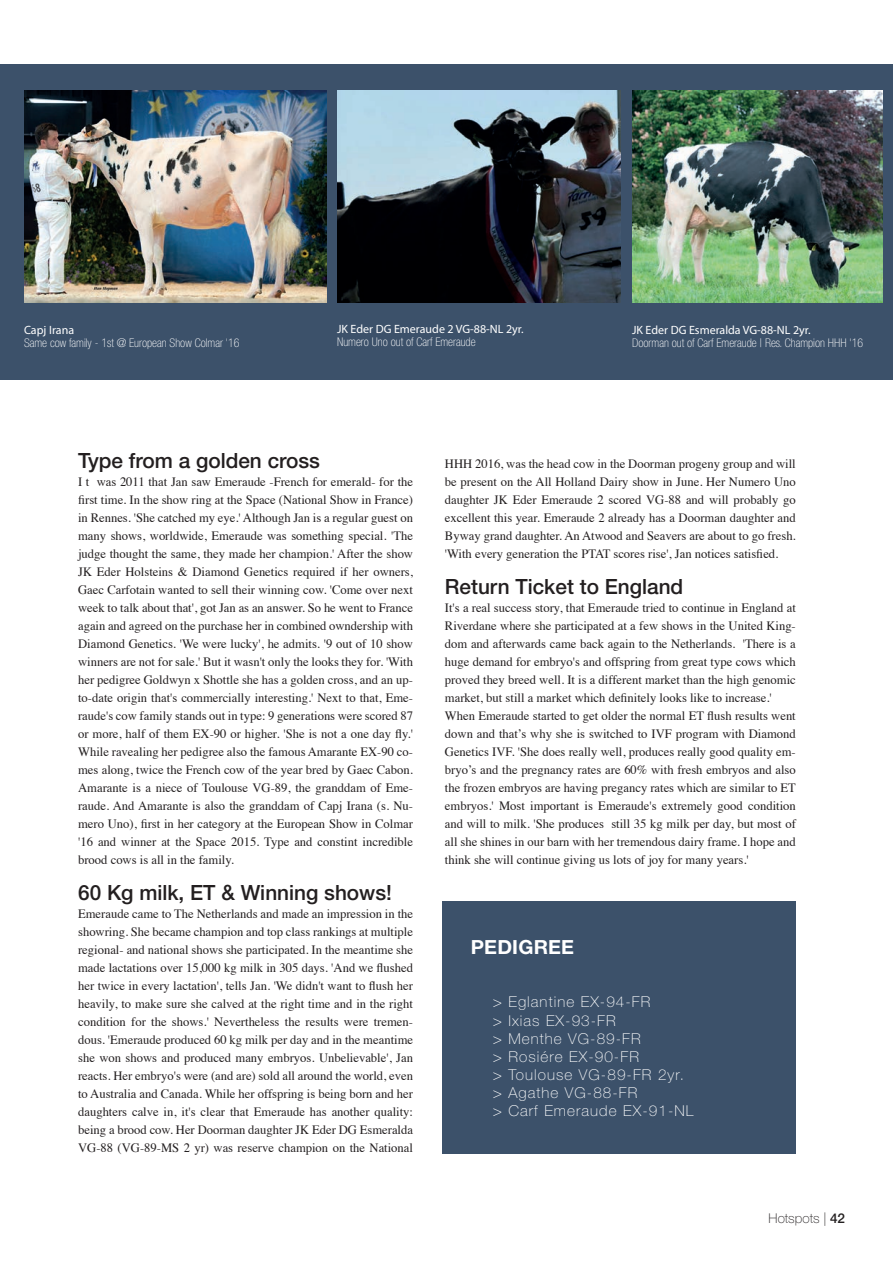
<style>
.page{position:relative;width:893px;height:1262px;background:#fff}
.page>*{position:absolute;margin:0;border:0;box-sizing:border-box;transform-origin:0 0}
.t1{font:500 21px "Helvetica Neue LT Std";color:#231f20}
.t2{font:700 19.5px "Helvetica Neue LT Std";letter-spacing:.01em;color:#fff}
.t3{font:100 15px/18px "Helvetica Neue LT Std";letter-spacing:.07em;color:#fff}
.t4{font:100 13.5px "Helvetica Neue LT Std";color:#231f20}
.t5{font:12.75px/18px "Times";color:#231f20;text-align:justify}
.t6{font:100 condensed 12px "Helvetica Neue LT Std";color:#fff}
.t7{font:12px "Myriad Pro";color:#fff}
.s1{font-weight:500}
</style>
<div class="page">
<div style="left:0;top:64px;width:893px;height:316px;background:#3c516a"></div>
<img style="left:24px;top:91px;width:303px;height:212px">
<img style="left:337px;top:91px;width:283px;height:212px">
<img style="left:632px;top:91px;width:250px;height:212px">
<div style="left:442px;top:902px;width:354px;height:252px;background:#3c516a"></div>
<p class="t7" style="left:24px;top:322px;width:52px">Capj Irana</p>
<p class="t6" style="left:24px;top:336px;width:217px">Same cow family - 1st @ European Show Colmar '16</p>
<p class="t7" style="left:337px;top:322px;width:188px">JK Eder DG Emeraude 2 VG-88-NL 2yr.</p>
<p class="t6" style="left:337px;top:335px;width:140px">Numero Uno out of Carf Emeraude</p>
<p class="t7" style="left:632px;top:322px;width:180px">JK Eder DG Esmeralda VG-88-NL 2yr.</p>
<p class="t6" style="left:632px;top:336px;width:233px">Doorman out of Carf Emeraude | Res. Champion HHH '16</p>
<h1 class="t1" style="left:78px;top:448px;width:243px">Type from a golden cross</h1>
<p class="t5" style="left:78px;top:472px;width:336px">I t was 2011 that Jan saw Emeraude -French for emerald- for the first time. In the show ring at the Space (National Show in France) in Rennes. 'She catched my eye.' Although Jan is a regular guest on many shows, worldwide, Emeraude was something special. 'The judge thought the same, they made her champion.' After the show JK Eder Holsteins &amp; Diamond Genetics required if her owners, Gaec Carfotain wanted to sell their winning cow. 'Come over next week to talk about that', got Jan as an answer. So he went to France again and agreed on the purchase her in combined owndership with Diamond Genetics. 'We were lucky', he admits. '9 out of 10 show winners are not for sale.' But it wasn't only the looks they for. 'With her pedigree Goldwyn x Shottle she has a golden cross, and an up&shy;to-date origin that's commercially interesting.' Next to that, Eme&shy;raude's cow family stands out in type: 9 generations were scored 87 or more, half of them EX-90 or higher. 'She is not a one day fly.' While ravealing her pedigree also the famous Amarante EX-90 co&shy;mes along, twice the French cow of the year bred by Gaec Cabon.<br>Amarante is a niece of Toulouse VG-89, the granddam of Eme&shy;raude. And Amarante is also the granddam of Capj Irana (s. Nu&shy;mero Uno), first in her category at the European Show in Colmar '16 and winner at the Space 2015. Type and constint incredible brood cows is all in the family.</p>
<h1 class="t1" style="left:78px;top:880px;width:315px">60 Kg milk, ET &amp; Winning shows!</h1>
<p class="t5" style="left:78px;top:904px;width:336px">Emeraude came to The Netherlands and made an impression in the showring. She became champion and top class rankings at multiple regional- and national shows she participated. In the meantime she made lactations over 15,000 kg milk in 305 days. 'And we flushed her twice in every lactation', tells Jan. 'We didn't want to flush her heavily, to make sure she calved at the right time and in the right condition for the shows.' Nevertheless the results were tremen&shy;dous. 'Emeraude produced 60 kg milk per day and in the meantime she won shows and produced many embryos. Unbelievable', Jan reacts. Her embryo's were (and are) sold all around the world, even to Australia and Canada. While her offspring is being born and her daughters calve in, it's clear that Emeraude has another quality: being a brood cow. Her Doorman daughter JK Eder DG Esmeralda VG-88 (VG-89-MS 2 yr) was reserve champion on the National</p>
<p class="t5" style="left:445px;top:454px;width:352px">HHH 2016, was the head cow in the Doorman progeny group and will be present on the All Holland Dairy show in June. Her Numero Uno daughter JK Eder Emeraude 2 scored VG-88 and will probably go excellent this year. Emeraude 2 already has a Doorman daughter and Byway grand daughter. An Atwood and Seavers are about to go fresh. 'With every generation the PTAT scores rise', Jan notices satisfied.</p>
<h1 class="t1" style="left:445px;top:574px;width:240px">Return Ticket to England</h1>
<p class="t5" style="left:445px;top:598px;width:353px;text-align:left">It's a real success story, that Emeraude tried to continue in England at Riverdane where she participated at a few shows in the United King&shy;dom and afterwards came back again to the Netherlands. 'There is a huge demand for embryo's and offspring from great type cows which proved they breed well. It is a different market than the high genomic market, but still a market which definitely looks like to increase.' When Emeraude started to get older the normal ET flush results went down and that’s why she is switched to IVF program with Diamond Genetics IVF. 'She does really well, produces really good quality em&shy;bryo’s and the pregnancy rates are 60% with fresh embryos and also the frozen embryos are having pregancy rates which are similar to ET embryos.' Most important is Emeraude's extremely good condition and will to milk. 'She produces still 35 kg milk per day, but most of all she shines in our barn with her tremendous dairy frame. I hope and think she will continue giving us lots of joy for many years.'</p>
<h2 class="t2" style="left:471px;top:935px;width:105px">PEDIGREE</h2>
<p class="t3" style="left:493px;top:992px;width:159px;line-height:19.5px">&gt; Eglantine EX-94-FR &gt; Ixias EX-93-FR</p>
<p class="t3" style="left:493px;top:1030px;width:202px">&gt; Menthe VG-89-FR<br>&gt; Rosiére EX-90-FR<br>&gt; Toulouse VG-89-FR 2yr. &gt; Agathe VG-88-FR<br>&gt; Carf Emeraude EX-91-NL</p>
<p class="t4" style="left:768px;top:1210px;width:78px">Hotspots | <span class="s1">42</span></p>
</div>
